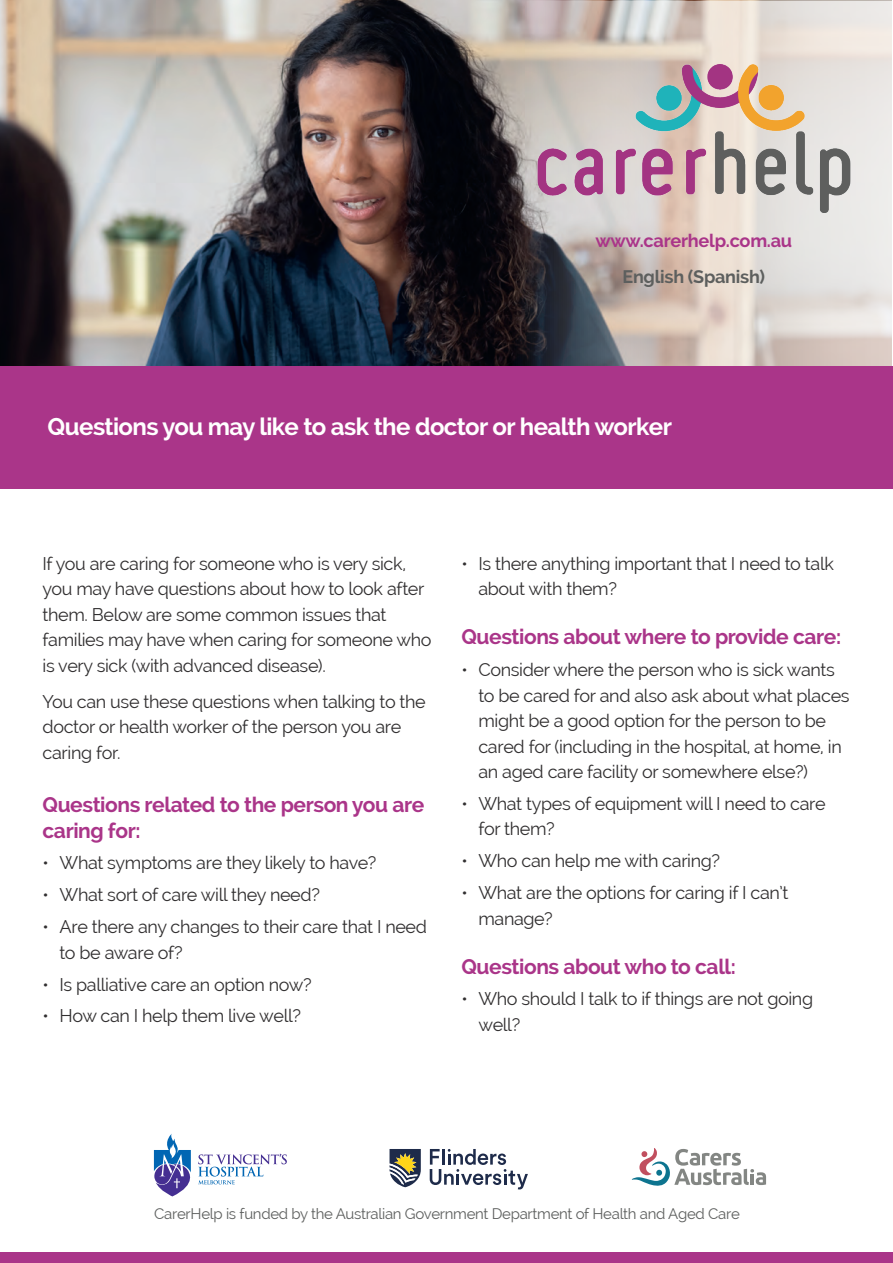
<style>
.page{position:relative;width:893px;height:1263px;background:#fff}
.page>*{position:absolute;margin:0;border:0;box-sizing:border-box;transform-origin:0 0}
.t1{font:700 24px "Raleway";letter-spacing:-.025em;color:#fff}
.t2{font:700 21px/25.5px "Raleway";letter-spacing:-.02em;color:#aa3589}
.t3{font:700 18.15px "Raleway";letter-spacing:-.015em;color:#aa3589}
.t4{font:18px/25.5px "Raleway";letter-spacing:-.02em;color:#312f30}
.t5{font:700 18px "Raleway";letter-spacing:-.015em;color:#5d5f5e}
.t6{font:15px "Raleway";letter-spacing:-.02em;color:#5d5f5e}
</style>
<div class="page">
<div style="left:0;top:1252px;width:893px;height:11px;background:#aa3589"></div>
<img style="left:0;top:0;width:891px;height:366px">
<img style="left:298px;top:1px;width:594px;height:365px">
<div style="left:0;top:366px;width:893px;height:122px;background:#aa3589"></div>
<img style="left:537px;top:64px;width:314px;height:149px">
<svg style="left:632px;top:1148px;width:134px;height:38px"></svg>
<svg style="left:154px;top:1134px;width:133px;height:62px"></svg>
<svg style="left:390px;top:1149px;width:31px;height:38px"></svg>
<svg style="left:430px;top:1149px;width:98px;height:40px"></svg>
<p class="t3" style="left:595px;top:230px;width:198px">www.carerhelp.com.au</p>
<p class="t5" style="left:622px;top:266px;width:144px">English (Spanish)</p>
<h1 class="t1" style="left:48px;top:412px;width:626px">Questions you may like to ask the doctor or health worker</h1>
<p class="t4" style="left:43px;top:551px;width:391px">If you are caring for someone who is very sick, you may have questions about how to look after them. Below are some common issues that families may have when caring for someone who is very sick (with advanced disease).</p>
<p class="t4" style="left:43px;top:689px;width:385px">You can use these questions when talking to the doctor or health worker of the person you are caring for.</p>
<p class="t2" style="left:43px;top:792px;width:383px">Questions related to the person you are caring for:</p>
<p class="t4" style="left:43px;top:850px;width:335px">• What symptoms are they likely to have?</p>
<p class="t4" style="left:43px;top:882px;width:279px">• What sort of care will they need?</p>
<p class="t4" style="left:60px;top:914px;width:369px;text-indent:-17px">• Are there any changes to their care that I need to be aware of?</p>
<p class="t4" style="left:43px;top:971px;width:271px">• Is palliative care an option now?</p>
<p class="t4" style="left:43px;top:1003px;width:260px">• How can I help them live well?</p>
<p class="t4" style="left:478px;top:551px;width:357px;text-indent:-17px">• Is there anything important that I need to talk about with them?</p>
<p class="t2" style="left:461px;top:624px;width:381px">Questions about where to provide care:</p>
<p class="t4" style="left:478px;top:657px;width:373px;text-indent:-17px">• Consider where the person who is sick wants to be cared for and also ask about what places might be a good option for the person to be cared for (including in the hospital, at home, in an aged care facility or somewhere else?)</p>
<p class="t4" style="left:478px;top:791px;width:349px;text-indent:-17px">• What types of equipment will I need to care for them?</p>
<p class="t4" style="left:461px;top:848px;width:260px">• Who can help me with caring?</p>
<p class="t4" style="left:478px;top:880px;width:312px;text-indent:-17px">• What are the options for caring if I can’t manage?</p>
<p class="t2" style="left:461px;top:953px;width:276px">Questions about who to call:</p>
<p class="t4" style="left:478px;top:986px;width:336px;text-indent:-17px">• Who should I talk to if things are not going well?</p>
<p class="t6" style="left:154px;top:1205px;width:587px">CarerHelp is funded by the Australian Government Department of Health and Aged Care</p>
</div>
